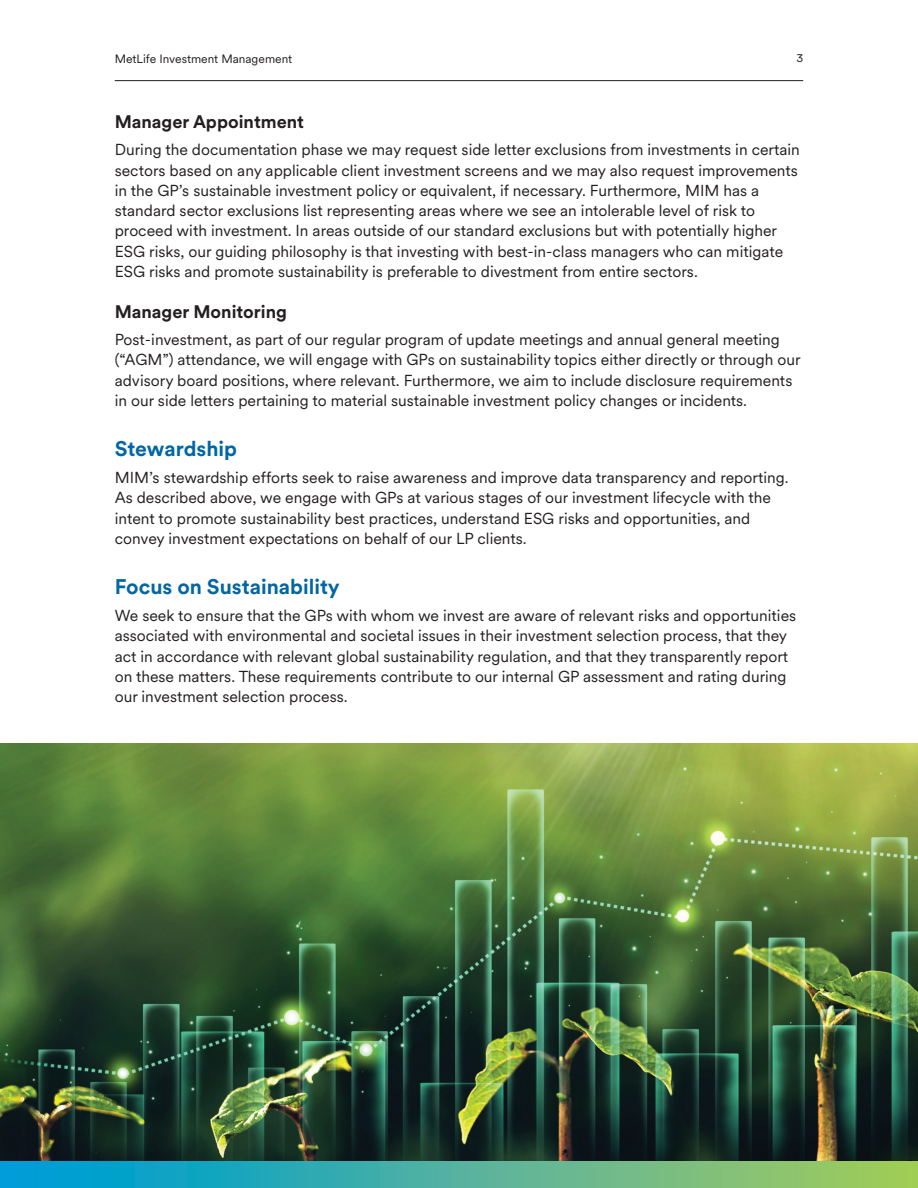
<style>
.page{position:relative;width:918px;height:1188px;background:#fff}
.page>*{position:absolute;margin:0;border:0;box-sizing:border-box;transform-origin:0 0}
.t1{font:700 21px "Met Life Circular";color:#0066a5}
.t2{font:700 18px "Met Life Circular";color:#231f20}
.t3{font:15.75px/20.2px "Met Life Circular";color:#231f20}
.t4{font:12px "Met Life Circular";color:#231f20}
</style>
<div class="page">
<hr style="left:115px;top:80px;width:688px;height:1px;background:#231f20">
<img style="left:0;top:743px;width:918px;height:418px">
<div style="left:0;top:1161px;width:918px;height:27px;background:linear-gradient(to right,#009ade,#aacb5c)"></div>
<p class="t4" style="left:115px;top:51px;width:179px">MetLife Investment Management</p>
<p class="t4" style="left:796px;top:50px;width:8px">3</p>
<p class="t2" style="left:115px;top:110px;width:191px">Manager Appointment</p>
<p class="t3" style="left:115px;top:139px;width:687px">During the documentation phase we may request side letter exclusions from investments in certain sectors based on any applicable client investment screens and we may also request improvements in the GP’s sustainable investment policy or equivalent, if necessary. Furthermore, MIM has a standard sector exclusions list representing areas where we see an intolerable level of risk to proceed with investment. In areas outside of our standard exclusions but with potentially higher ESG risks, our guiding philosophy is that investing with best-in-class managers who can mitigate ESG risks and promote sustainability is preferable to divestment from entire sectors.</p>
<p class="t2" style="left:115px;top:299px;width:174px">Manager Monitoring</p>
<p class="t3" style="left:115px;top:329px;width:687px">Post-investment, as part of our regular program of update meetings and annual general meeting (“AGM”) attendance, we will engage with GPs on sustainability topics either directly or through our advisory board positions, where relevant. Furthermore, we aim to include disclosure requirements in our side letters pertaining to material sustainable investment policy changes or incidents.</p>
<h1 class="t1" style="left:115px;top:434px;width:124px">Stewardship</h1>
<p class="t3" style="left:115px;top:467px;width:675px">MIM’s stewardship efforts seek to raise awareness and improve data transparency and reporting.<br>As described above, we engage with GPs at various stages of our investment lifecycle with the intent to promote sustainability best practices, understand ESG risks and opportunities, and convey investment expectations on behalf of our LP clients.</p>
<h1 class="t1" style="left:115px;top:572px;width:227px">Focus on Sustainability</h1>
<p class="t3" style="left:115px;top:605px;width:683px">We seek to ensure that the GPs with whom we invest are aware of relevant risks and opportunities associated with environmental and societal issues in their investment selection process, that they act in accordance with relevant global sustainability regulation, and that they transparently report on these matters. These requirements contribute to our internal GP assessment and rating during our investment selection process.</p>
</div>
